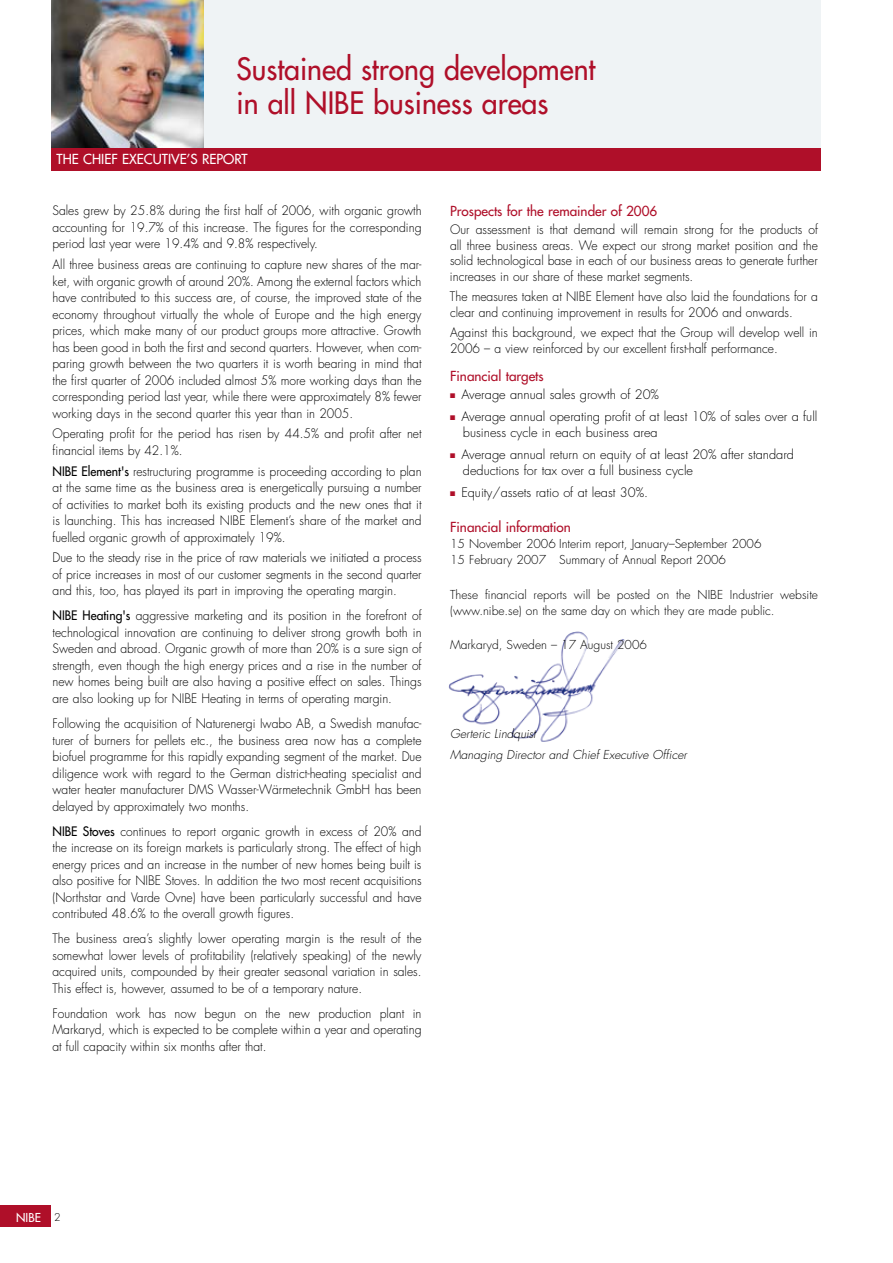
<style>
.page{position:relative;width:893px;height:1263px;background:#fff}
.page>*{position:absolute;margin:0;border:0;box-sizing:border-box;transform-origin:0 0}
.t1{font:30px/34.2px "Futura";color:#af0f29;scale:.95 1}
.t2{font:13.5px "Futura";color:#af0f29}
.t3{font:13.5px "Futura";color:#fff}
.t4{font:300 12.75px/16.5px "Futura";color:#000;text-align:justify;scale:.95 1}
.t5{font:300 12.75px/15.8px "Futura";color:#000}
.t6{font:300 12px/15.8px "Futura";color:#000}
.t7{font:italic 300 12px/20.7px "Futura";color:#000}
.t8{font:12px "Futura";color:#fff}
.s1{font-weight:400}
.s2{color:#af0f29}
</style>
<div class="page">
<div style="left:0;top:1205px;width:51px;height:22px;background:#af0f29"></div>
<img style="left:448px;top:631px;width:177px;height:111px">
<div style="left:64px;top:0;width:757px;height:170px;background:#eff3f5"></div>
<img style="left:51px;top:0;width:152px;height:148px">
<div style="left:51px;top:148px;width:770px;height:23px;background:#af0f29"></div>
<h1 class="t1" style="left:237px;top:52px;width:379px">Sustained strong development in all NIBE business areas</h1>
<p class="t3" style="left:57px;top:150px;width:192px">THE CHIEF EXECUTIVE’S REPORT</p>
<p class="t4" style="left:52px;top:203px;width:390px">Sales grew by 25.8% during the first half of 2006, with organic growth accounting for 19.7% of this increase. The figures for the corresponding period last year were 19.4% and 9.8% respectively.</p>
<p class="t4" style="left:52px;top:256px;width:390px">All three business areas are continuing to capture new shares of the mar&shy;ket, with organic growth of around 20%. Among the external factors which have contributed to this success are, of course, the improved state of the economy throughout virtually the whole of Europe and the high energy prices, which make many of our product groups more attractive. Growth has been good in both the first and second quarters. However, when com&shy;paring growth between the two quarters it is worth bearing in mind that the first quarter of 2006 included almost 5% more working days than the corresponding period last year, while there were approximately 8% fewer working days in the second quarter this year than in 2005.</p>
<p class="t4" style="left:53px;top:426px;width:390px">Operating profit for the period has risen by 44.5% and profit after net financial items by 42.1%.</p>
<p class="t4" style="left:53px;top:463px;width:390px"><span class="s1">NIBE Element's</span> restructuring programme is proceeding according to plan at the same time as the business area is energetically pursuing a number of activities to market both its existing products and the new ones that it is launching. This has increased NIBE Element’s share of the market and fuelled organic growth of approximately 19%.</p>
<p class="t4" style="left:53px;top:550px;width:390px">Due to the steady rise in the price of raw materials we initiated a process of price increases in most of our customer segments in the second quarter and this, too, has played its part in improving the operating margin.</p>
<p class="t4" style="left:52px;top:608px;width:390px"><span class="s1">NIBE Heating's</span> aggressive marketing and its position in the forefront of technological innovation are continuing to deliver strong growth both in Sweden and abroad. Organic growth of more than 20% is a sure sign of strength, even though the high energy prices and a rise in the number of new homes being built are also having a positive effect on sales. Things are also looking up for NIBE Heating in terms of operating margin.</p>
<p class="t4" style="left:52px;top:715px;width:390px">Following the acquisition of Naturenergi Iwabo AB, a Swedish manufac&shy;turer of burners for pellets etc., the business area now has a complete biofuel programme for this rapidly expanding segment of the market. Due diligence work with regard to the German district-heating specialist and water heater manufacturer DMS Wasser-Wärmetechnik GmbH has been delayed by approximately two months.</p>
<p class="t4" style="left:52px;top:823px;width:390px"><span class="s1">NIBE Stoves</span> continues to report organic growth in excess of 20% and the increase on its foreign markets is particularly strong. The effect of high energy prices and an increase in the number of new homes being built is also positive for NIBE Stoves. In addition the two most recent acquisitions (Northstar and Varde Ovne) have been particularly successful and have contributed 48.6% to the overall growth figures.</p>
<p class="t4" style="left:52px;top:930px;width:390px">The business area’s slightly lower operating margin is the result of the somewhat lower levels of profitability (relatively speaking) of the newly acquired units, compounded by their greater seasonal variation in sales.<br>This effect is, however, assumed to be of a temporary nature.</p>
<p class="t4" style="left:52px;top:1005px;width:390px">Foundation work has now begun on the new production plant in Markaryd, which is expected to be complete within a year and operating at full capacity within six months after that.</p>
<p class="t2" style="left:450px;top:202px;width:209px">Prospects for the remainder of 2006</p>
<p class="t4" style="left:450px;top:221px;width:389px;line-height:15.8px">Our assessment is that demand will remain strong for the products of all three business areas. We expect our strong market position and the solid technological base in each of our business areas to generate further increases in our share of these market segments.</p>
<p class="t4" style="left:450px;top:289px;width:389px;line-height:15.8px">The measures taken at NIBE Element have also laid the foundations for a clear and continuing improvement in results for 2006 and onwards.</p>
<p class="t4" style="left:450px;top:324px;width:389px;line-height:15.8px">Against this background, we expect that the Group will develop well in<br>2006 – a view reinforced by our excellent first-half performance.</p>
<p class="t2" style="left:450px;top:367px;width:95px">Financial targets</p>
<p class="t5" style="left:450px;top:387px;width:210px"><span class="s2">■</span> Average annual sales growth of 20%</p>
<p class="t5" style="left:463px;top:409px;width:356px;text-indent:-13px"><span class="s2">■</span> Average annual operating profit of at least 10% of sales over a full business cycle in each business area</p>
<p class="t5" style="left:463px;top:447px;width:333px;text-indent:-13px"><span class="s2">■</span> Average annual return on equity of at least 20% after standard deductions for tax over a full business cycle</p>
<p class="t5" style="left:450px;top:485px;width:199px"><span class="s2">■</span> Equity/assets ratio of at least 30%.</p>
<p class="t2" style="left:450px;top:518px;width:122px">Financial information</p>
<p class="t6" style="left:450px;top:536px;width:313px">15 November 2006 Interim report, January–September 2006<br>15 February 2007 Summary of Annual Report 2006</p>
<p class="t6" style="left:450px;top:587px;width:369px">These financial reports will be posted on the NIBE Industrier website (www.nibe.se) on the same day on which they are made public.</p>
<p class="t6" style="left:450px;top:636px;width:198px">Markaryd, Sweden – 17 August 2006</p>
<p class="t7" style="left:450px;top:723px;width:238px">Gerteric Lindquist<br>Managing Director and Chief Executive Officer</p>
<p class="t8" style="left:16px;top:1209px;width:26px">NIBE</p>
</div>
